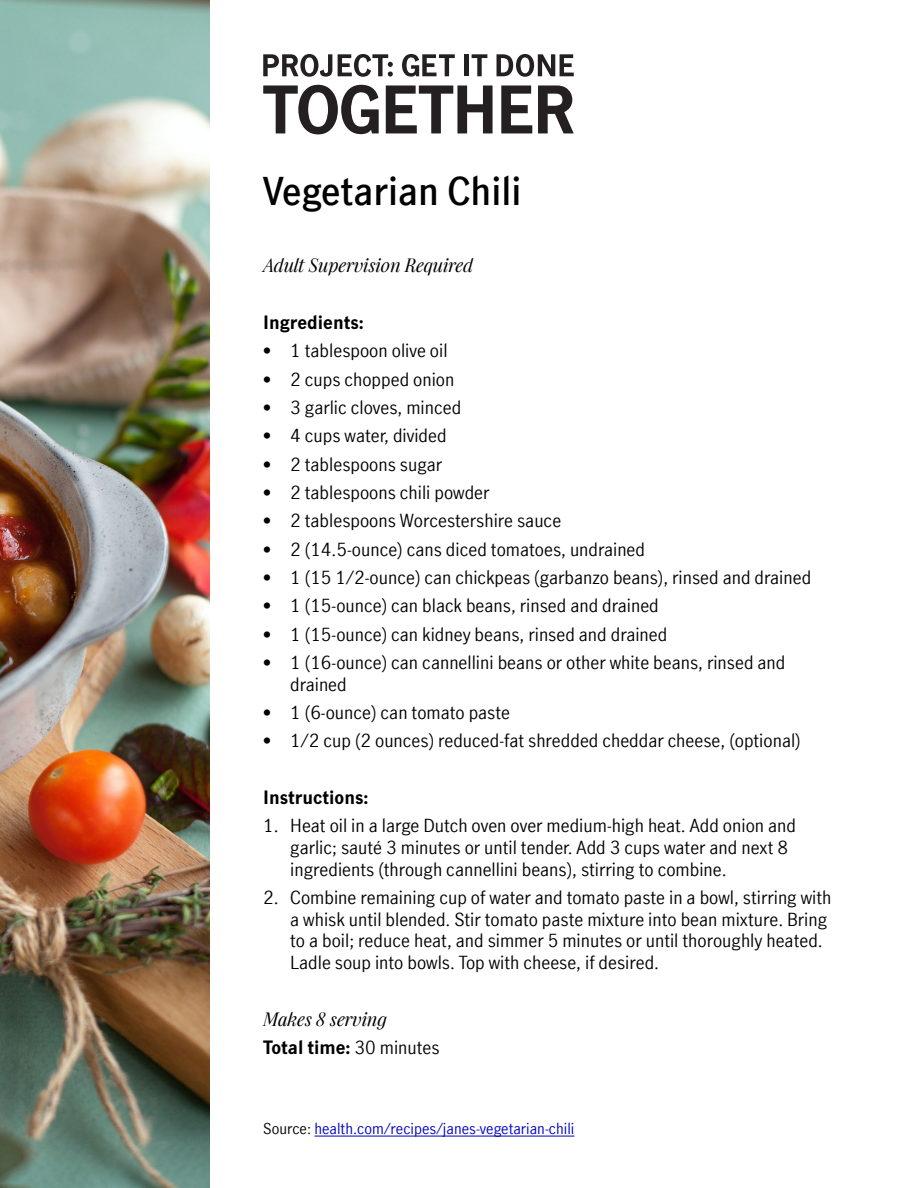
<style>
.page{position:relative;width:918px;height:1188px;background:#fff}
.page>*{position:absolute;margin:0;border:0;box-sizing:border-box;transform-origin:0 0}
.t1{font:600 37.5px "Manulife JH Sans Optimized";color:#000}
.t2{font:18px/21.6px "Manulife JH Sans Optimized";color:#000}
.t3{font:700 18px "Manulife JH Sans Optimized";color:#000}
.t4{font:italic 18px "Manulife JH Serif Optimized";color:#000}
.t5{font:15px "Manulife JH Sans Optimized";color:#0000c1}
.s1{font-weight:400}
.s2{color:#000}
</style>
<div class="page">
<img style="left:0;top:0;width:209px;height:1188px">
<svg style="left:263px;top:85px;width:116px;height:49px"></svg>
<svg style="left:386px;top:86px;width:107px;height:47px"></svg>
<svg style="left:501px;top:86px;width:31px;height:47px"></svg>
<svg style="left:538px;top:85px;width:36px;height:48px"></svg>
<svg style="left:263px;top:54px;width:69px;height:23px"></svg>
<svg style="left:402px;top:54px;width:53px;height:23px"></svg>
<div style="left:464px;top:54px;width:5px;height:22px;background:#241f21"></div>
<svg style="left:472px;top:54px;width:15px;height:22px"></svg>
<svg style="left:497px;top:54px;width:77px;height:23px"></svg>
<svg style="left:338px;top:54px;width:55px;height:23px"></svg>
<hr style="left:314px;top:1136px;width:260px;height:1px;background:#0000c1">
<h1 class="t1" style="left:263px;top:165px;width:260px">Vegetarian Chili</h1>
<p class="t4" style="left:263px;top:252px;width:211px">Adult Supervision Required</p>
<p class="t3" style="left:263px;top:310px;width:102px">Ingredients:</p>
<p class="t2" style="left:263px;top:339px;width:186px">• 1 tablespoon olive oil</p>
<p class="t2" style="left:263px;top:368px;width:193px">• 2 cups chopped onion</p>
<p class="t2" style="left:263px;top:396px;width:200px">• 3 garlic cloves, minced</p>
<p class="t2" style="left:263px;top:424px;width:185px">• 4 cups water, divided</p>
<p class="t2" style="left:263px;top:453px;width:180px">• 2 tablespoons sugar</p>
<p class="t2" style="left:263px;top:481px;width:228px">• 2 tablespoons chili powder</p>
<p class="t2" style="left:263px;top:509px;width:300px">• 2 tablespoons Worcestershire sauce</p>
<p class="t2" style="left:263px;top:538px;width:383px">• 2 (14.5-ounce) cans diced tomatoes, undrained</p>
<p class="t2" style="left:263px;top:566px;width:549px">• 1 (15 1/2-ounce) can chickpeas (garbanzo beans), rinsed and drained</p>
<p class="t2" style="left:263px;top:594px;width:397px">• 1 (15-ounce) can black beans, rinsed and drained</p>
<p class="t2" style="left:263px;top:623px;width:406px">• 1 (15-ounce) can kidney beans, rinsed and drained</p>
<p class="t2" style="left:290px;top:651px;width:497px;text-indent:-27px">• 1 (16-ounce) can cannellini beans or other white beans, rinsed and drained</p>
<p class="t2" style="left:263px;top:701px;width:248px">• 1 (6-ounce) can tomato paste</p>
<p class="t2" style="left:263px;top:729px;width:539px">• 1/2 cup (2 ounces) reduced-fat shredded cheddar cheese, (optional)</p>
<p class="t3" style="left:263px;top:785px;width:107px">Instructions:</p>
<p class="t2" style="left:290px;top:814px;width:507px;text-indent:-27px">1. Heat oil in a large Dutch oven over medium-high heat. Add onion and garlic; sauté 3 minutes or until tender. Add 3 cups water and next 8 ingredients (through cannellini beans), stirring to combine.</p>
<p class="t2" style="left:290px;top:886px;width:543px;text-indent:-27px">2. Combine remaining cup of water and tomato paste in a bowl, stirring with a whisk until blended. Stir tomato paste mixture into bean mixture. Bring to a boil; reduce heat, and simmer 5 minutes or until thoroughly heated.<br>Ladle soup into bowls. Top with cheese, if desired.</p>
<p class="t4" style="left:263px;top:1006px;width:125px">Makes 8 serving</p>
<p class="t3" style="left:263px;top:1035px;width:178px">Total time: <span class="s1">30 minutes</span></p>
<p class="t5" style="left:263px;top:1118px;width:313px"><span class="s2">Source:</span> health.com/recipes/janes-vegetarian-chili</p>
</div>
